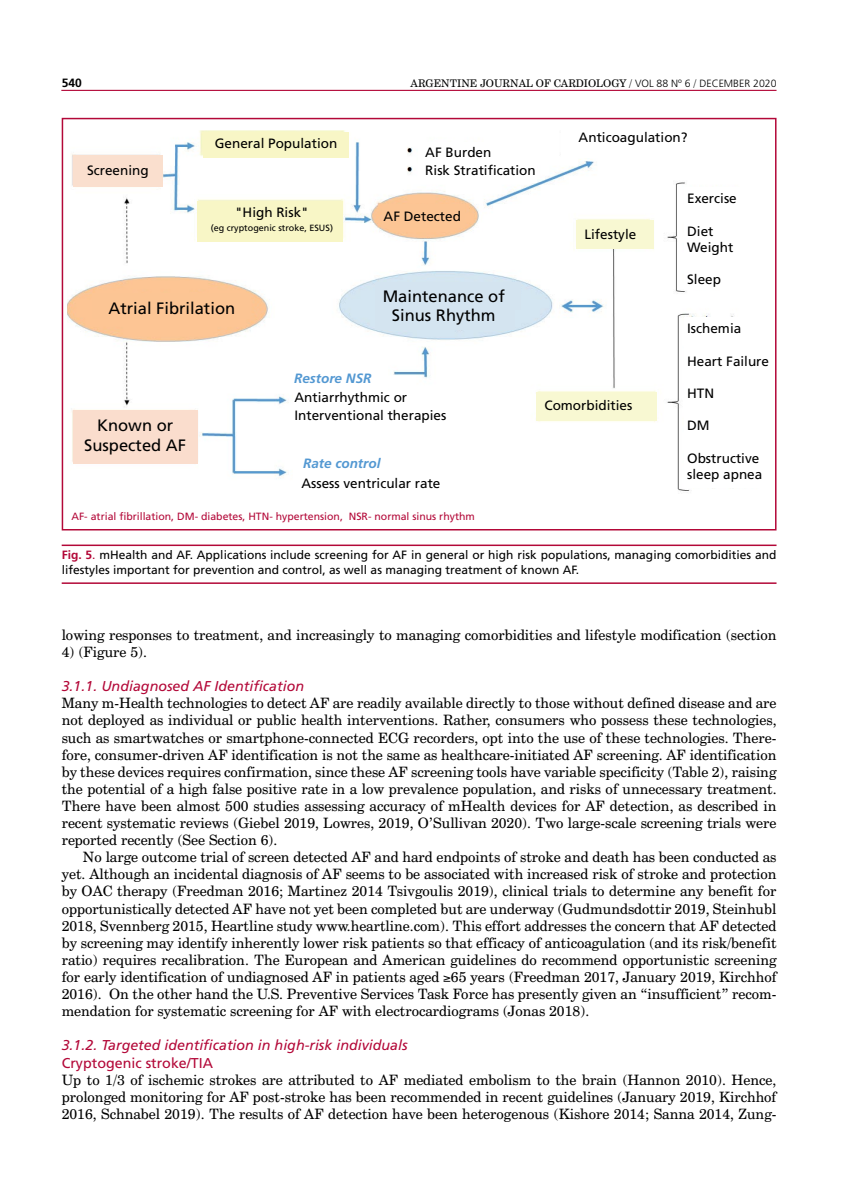
<style>
.page{position:relative;width:851px;height:1191px;background:#fff}
.page>*{position:absolute;margin:0;border:0;box-sizing:border-box;transform-origin:0 0}
.t1{font:16.5px/19.8px "Frutiger LT Std";color:#000;text-align:center}
.t2{font:14.25px/17.1px "Century Schoolbook BT";color:#000;text-align:justify}
.t3{font:italic 14.25px "Frutiger LT Std";color:#b30838}
.t4{font:14.25px "Frutiger LT Std";color:#b30838}
.t5{font:13.5px/16.2px "Frutiger LT Std";color:#000}
.t6{font:italic 700 13.5px "Frutiger LT Std";color:#5398d2}
.t7{font:12px/14.4px "Frutiger LT Std";color:#000}
.t8{font:700 12px "Frutiger LT Std";color:#000}
.t9{font:10.5px "Frutiger LT Std";color:#b30838}
.t10{font:10.5px "Century Schoolbook BT";color:#000}
.t11{font:9px "Frutiger LT Std";color:#000}
.s1{font-family:"Frutiger LT Std";font-weight:300}
.s2{font-weight:700;color:#b30838}
.s3{color:#b30838}
</style>
<div class="page">
<hr style="left:61px;top:90px;width:715px;height:1px;background:#b30838">
<hr style="left:62px;top:582px;width:714px;height:2px;background:#b30838">
<hr style="left:62px;top:544px;width:714px;height:2px;background:#b30838">
<div style="left:62px;top:118px;width:714px;height:412px;border:2px solid #b30838"></div>
<img style="left:68px;top:130px;width:666px;height:362px">
<div style="left:73px;top:155px;width:89px;height:32px;background:#fadfce"></div>
<div style="left:560px;top:127px;width:146px;height:31px;background:#fff"></div>
<div style="left:684px;top:187px;width:77px;height:102px;background:#fff"></div>
<div style="left:684px;top:317px;width:86px;height:170px;background:#fff"></div>
<div style="left:536px;top:392px;width:120px;height:29px;background:#f8f8d2"></div>
<div style="left:577px;top:220px;width:77px;height:29px;background:#f8f8d2"></div>
<div style="left:202px;top:132px;width:146px;height:26px;background:#f8f6c6"></div>
<div style="left:382px;top:205px;width:83px;height:23px;background:#fcc594"></div>
<div style="left:197px;top:201px;width:146px;height:40px;background:#f8f6c6"></div>
<div style="left:375px;top:282px;width:139px;height:48px;background:#d4e4f0"></div>
<div style="left:513px;top:282px;width:7px;height:28px;background:#d4e4f0"></div>
<div style="left:92px;top:293px;width:158px;height:26px;background:#fcc594"></div>
<div style="left:73px;top:410px;width:124px;height:53px;background:#faddcd"></div>
<div style="left:419px;top:142px;width:118px;height:41px;background:#fff"></div>
<div style="left:289px;top:353px;width:98px;height:41px;background:#fff"></div>
<div style="left:293px;top:389px;width:178px;height:107px;background:#fff"></div>
<p class="t8" style="left:62px;top:75px;width:22px">540</p>
<p class="t10" style="left:410px;top:77px;width:367px">ARGENTINE JOURNAL OF CARDIOLOGY / <span class="s1">VOL 88 Nº 6</span> / <span class="s1">DECEMBER 2020</span></p>
<p class="t5" style="left:87px;top:162px;width:63px">Screening</p>
<p class="t5" style="left:215px;top:135px;width:124px">General Population</p>
<p class="t5" style="left:425px;top:144px;width:112px;line-height:18px">AF Burden<br>Risk Stratification</p>
<p class="t5" style="left:235px;top:205px;width:75px">"High Risk"</p>
<p class="t5" style="left:383px;top:209px;width:79px">AF Detected</p>
<p class="t11" style="left:211px;top:222px;width:124px">(eg cryptogenic stroke, ESUS)</p>
<p class="t1" style="left:108px;top:299px;width:128px">Atrial Fibrilation</p>
<p class="t1" style="left:84px;top:416px;width:103px">Known or<br>Suspected AF</p>
<p class="t1" style="left:382px;top:286px;width:124px">Maintenance of</p>
<p class="t6" style="left:294px;top:370px;width:79px">Restore NSR</p>
<p class="t1" style="left:392px;top:306px;width:105px">Sinus Rhythm</p>
<p class="t5" style="left:294px;top:388px;width:153px;line-height:18px">Antiarrhythmic or<br>Interventional therapies</p>
<p class="t6" style="left:303px;top:456px;width:79px">Rate control</p>
<p class="t5" style="left:301px;top:475px;width:140px">Assess ventricular rate</p>
<p class="t9" style="left:71px;top:510px;width:405px">AF- atrial fibrillation, DM- diabetes, HTN- hypertension, NSR- normal sinus rhythm</p>
<p class="t5" style="left:578px;top:130px;width:110px">Anticoagulation?</p>
<p class="t5" style="left:584px;top:226px;width:53px">Lifestyle</p>
<p class="t5" style="left:544px;top:398px;width:89px">Comorbidities</p>
<p class="t5" style="left:687px;top:191px;width:51px">Exercise</p>
<p class="t5" style="left:687px;top:223px;width:48px">Diet<br>Weight</p>
<p class="t5" style="left:687px;top:272px;width:35px">Sleep</p>
<p class="t5" style="left:687px;top:320px;width:56px">Ischemia</p>
<p class="t5" style="left:687px;top:353px;width:83px">Heart Failure</p>
<p class="t5" style="left:687px;top:385px;width:29px">HTN</p>
<p class="t5" style="left:687px;top:417px;width:24px">DM</p>
<p class="t5" style="left:687px;top:450px;width:77px">Obstructive sleep apnea</p>
<p class="t7" style="left:62px;top:548px;width:716px"><span class="s2">Fig. 5</span><span class="s3">.</span> mHealth and AF. Applications include screening for AF in general or high risk populations, managing comorbidities and lifestyles important for prevention and control, as well as managing treatment of known AF.</p>
<p class="t2" style="left:62px;top:626px;width:716px">lowing responses to treatment, and increasingly to managing comorbidities and lifestyle modification (section</p>
<p class="t2" style="left:62px;top:643px;width:87px">4) (Figure 5).</p>
<p class="t3" style="left:62px;top:678px;width:244px">3.1.1. Undiagnosed AF Identification</p>
<p class="t2" style="left:62px;top:694px;width:716px">Many m-Health technologies to detect AF are readily available directly to those without defined disease and are not deployed as individual or public health interventions. Rather, consumers who possess these technologies, such as smartwatches or smartphone-connected ECG recorders, opt into the use of these technologies. There&shy;fore, consumer-driven AF identification is not the same as healthcare-initiated AF screening. AF identification by these devices requires confirmation, since these AF screening tools have variable specificity (Table 2), raising the potential of a high false positive rate in a low prevalence population, and risks of unnecessary treatment.<br>There have been almost 500 studies assessing accuracy of mHealth devices for AF detection, as described in recent systematic reviews (Giebel 2019, Lowres, 2019, O’Sullivan 2020). Two large-scale screening trials were reported recently (See Section 6).</p>
<p class="t2" style="left:62px;top:848px;width:716px;text-indent:21px">No large outcome trial of screen detected AF and hard endpoints of stroke and death has been conducted as yet. Although an incidental diagnosis of AF seems to be associated with increased risk of stroke and protection by OAC therapy (Freedman 2016; Martinez 2014 Tsivgoulis 2019), clinical trials to determine any benefit for opportunistically detected AF have not yet been completed but are underway (Gudmundsdottir 2019, Steinhubl 2018, Svennberg 2015, Heartline study www.heartline.com). This effort addresses the concern that AF detected by screening may identify inherently lower risk patients so that efficacy of anticoagulation (and its risk/benefit ratio) requires recalibration. The European and American guidelines do recommend opportunistic screening for early identification of undiagnosed AF in patients aged ≥65 years (Freedman 2017, January 2019, Kirchhof 2016). On the other hand the U.S. Preventive Services Task Force has presently given an “insufficient” recom&shy;mendation for systematic screening for AF with electrocardiograms (Jonas 2018).</p>
<p class="t3" style="left:62px;top:1037px;width:347px">3.1.2. Targeted identification in high-risk individuals</p>
<p class="t4" style="left:62px;top:1054px;width:153px">Cryptogenic stroke/TIA</p>
<p class="t2" style="left:62px;top:1070px;width:716px">Up to 1/3 of ischemic strokes are attributed to AF mediated embolism to the brain (Hannon 2010). Hence, prolonged monitoring for AF post-stroke has been recommended in recent guidelines (January 2019, Kirchhof 2016, Schnabel 2019). The results of AF detection have been heterogenous (Kishore 2014; Sanna 2014, Zung-</p>
</div>
